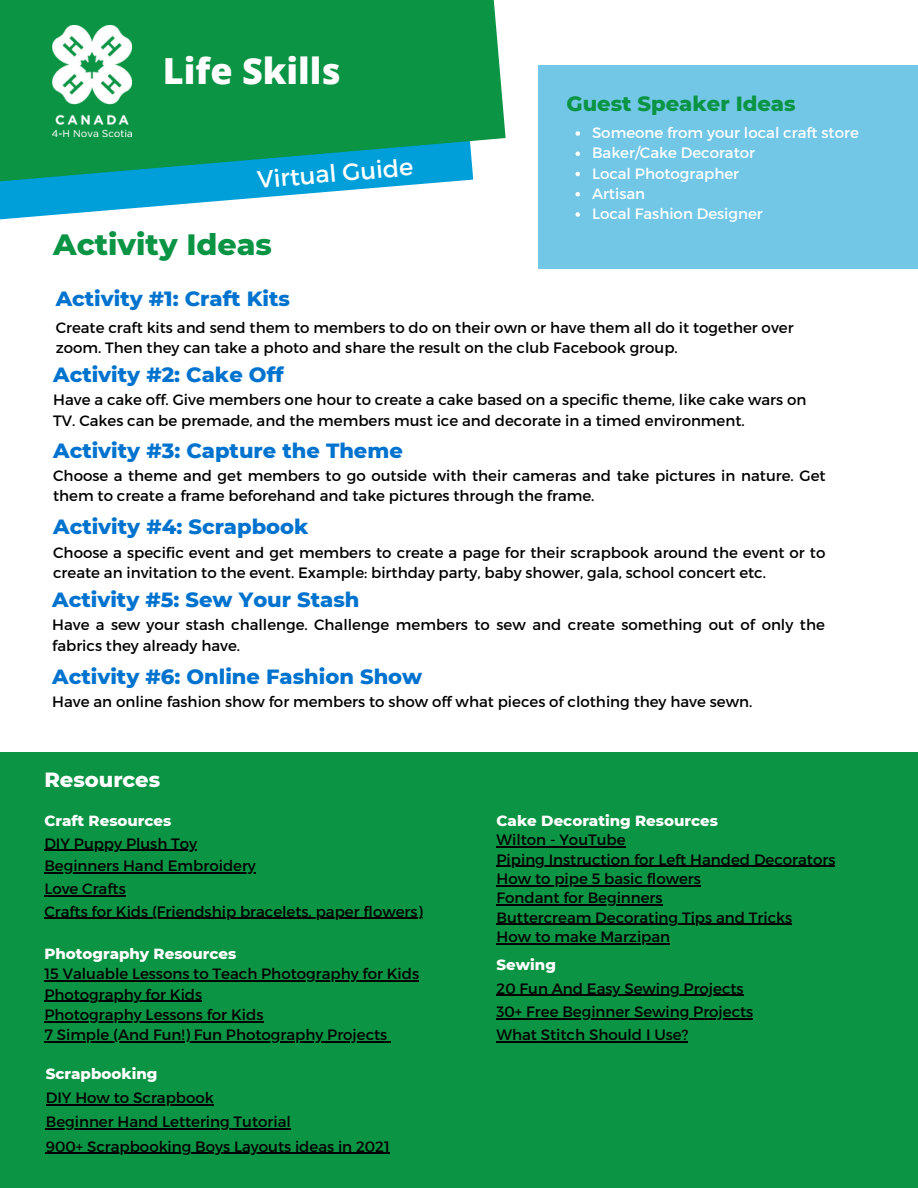
<style>
.page{position:relative;width:918px;height:1188px;background:#fff}
.page>*{position:absolute;margin:0;border:0;box-sizing:border-box;transform-origin:0 0}
.t1{font:800 36px "Open Sans";color:#fff}
.t2{font:800 30px "Montserrat";color:#0b9444}
.t3{font:24px "Montserrat";color:#fff}
.t4{font:800 21px "Montserrat";color:#0073cf}
.t5{font:800 21px "Montserrat";color:#0b9444}
.t6{font:800 21px "Montserrat";color:#fff}
.t7{font:15px/20.2px "Montserrat";color:#000}
.t8{font:15px "Montserrat";color:#fff}
.t9{font:800 15px "Montserrat";color:#fff}
</style>
<div class="page">
<svg style="left:0;top:204px;width:182px;height:16px"></svg>
<svg style="left:0;top:0;width:506px;height:204px;fill:#0b9444"></svg>
<div style="left:538px;top:65px;width:380px;height:204px;background:#72c7e7"></div>
<svg style="left:576px;top:131px;width:4px;height:5px"></svg>
<svg style="left:576px;top:152px;width:4px;height:4px"></svg>
<svg style="left:576px;top:172px;width:4px;height:4px"></svg>
<svg style="left:576px;top:192px;width:4px;height:5px"></svg>
<svg style="left:576px;top:212px;width:4px;height:5px"></svg>
<img style="left:52px;top:26px;width:79px;height:111px">
<div style="left:0;top:753px;width:918px;height:435px;background:#0b9444"></div>
<hr style="left:44px;top:850px;width:153px;height:1px;background:#000">
<hr style="left:44px;top:872px;width:212px;height:2px;background:#000">
<hr style="left:44px;top:895px;width:82px;height:1px;background:#000">
<hr style="left:44px;top:918px;width:379px;height:1px;background:#000">
<hr style="left:44px;top:981px;width:375px;height:1px;background:#000">
<hr style="left:44px;top:1001px;width:158px;height:1px;background:#000">
<hr style="left:44px;top:1021px;width:219px;height:1px;background:#000">
<hr style="left:44px;top:1041px;width:343px;height:1px;background:#000">
<hr style="left:497px;top:846px;width:129px;height:2px;background:#000">
<hr style="left:497px;top:866px;width:338px;height:1px;background:#000">
<hr style="left:497px;top:885px;width:204px;height:1px;background:#000">
<hr style="left:497px;top:904px;width:166px;height:2px;background:#000">
<hr style="left:497px;top:924px;width:295px;height:1px;background:#000">
<hr style="left:497px;top:943px;width:173px;height:1px;background:#000">
<hr style="left:46px;top:1104px;width:168px;height:2px;background:#000">
<hr style="left:46px;top:1129px;width:245px;height:1px;background:#000">
<hr style="left:46px;top:1153px;width:344px;height:1px;background:#000">
<hr style="left:497px;top:995px;width:247px;height:1px;background:#000">
<hr style="left:497px;top:1018px;width:256px;height:1px;background:#000">
<hr style="left:497px;top:1041px;width:191px;height:1px;background:#000">
<p class="t1" style="left:163px;top:46px;width:179px">Life Skills</p>
<p class="t3" style="left:256px;top:164px;width:158px;rotate:-5deg">Virtual Guide</p>
<p class="t2" style="left:53px;top:226px;width:220px">Activity Ideas</p>
<p class="t5" style="left:567px;top:91px;width:231px">Guest Speaker Ideas</p>
<p class="t8" style="left:592px;top:123px;width:268px">Someone from your local craft store</p>
<p class="t8" style="left:592px;top:143px;width:165px">Baker/Cake Decorator</p>
<p class="t8" style="left:592px;top:163px;width:149px">Local Photographer</p>
<p class="t8" style="left:592px;top:184px;width:55px">Artisan</p>
<p class="t8" style="left:592px;top:204px;width:172px">Local Fashion Designer</p>
<p class="t4" style="left:56px;top:285px;width:236px">Activity #1: Craft Kits</p>
<p class="t7" style="left:56px;top:316px;width:739px">Create craft kits and send them to members to do on their own or have them all do it together over zoom. Then they can take a photo and share the result on the club Facebook group.</p>
<p class="t4" style="left:53px;top:362px;width:232px">Activity #2: Cake Off</p>
<p class="t7" style="left:53px;top:389px;width:755px">Have a cake off. Give members one hour to create a cake based on a specific theme, like cake wars on<br>TV. Cakes can be premade, and the members must ice and decorate in a timed environment.</p>
<p class="t4" style="left:53px;top:437px;width:351px">Activity #3: Capture the Theme</p>
<p class="t7" style="left:53px;top:465px;width:774px">Choose a theme and get members to go outside with their cameras and take pictures in nature. Get them to create a frame beforehand and take pictures through the frame.</p>
<p class="t4" style="left:53px;top:514px;width:257px">Activity #4: Scrapbook</p>
<p class="t7" style="left:53px;top:541px;width:774px">Choose a specific event and get members to create a page for their scrapbook around the event or to create an invitation to the event. Example: birthday party, baby shower, gala, school concert etc.</p>
<p class="t4" style="left:52px;top:587px;width:309px">Activity #5: Sew Your Stash</p>
<p class="t7" style="left:52px;top:614px;width:774px">Have a sew your stash challenge. Challenge members to sew and create something out of only the fabrics they already have.</p>
<p class="t4" style="left:52px;top:663px;width:372px">Activity #6: Online Fashion Show</p>
<p class="t7" style="left:52px;top:691px;width:702px">Have an online fashion show for members to show off what pieces of clothing they have sewn.</p>
<p class="t6" style="left:44px;top:766px;width:117px">Resources</p>
<p class="t9" style="left:44px;top:811px;width:129px">Craft Resources</p>
<p class="t7" style="left:44px;top:832px;width:154px">DIY Puppy Plush Toy</p>
<p class="t7" style="left:44px;top:855px;width:213px">Beginners Hand Embroidery</p>
<p class="t7" style="left:44px;top:878px;width:83px">Love Crafts</p>
<p class="t7" style="left:44px;top:901px;width:380px">Crafts for Kids (Friendship bracelets, paper flowers)</p>
<p class="t9" style="left:44px;top:945px;width:194px">Photography Resources</p>
<p class="t7" style="left:44px;top:963px;width:376px">15 Valuable Lessons to Teach Photography for Kids</p>
<p class="t7" style="left:44px;top:983px;width:159px">Photography for Kids</p>
<p class="t7" style="left:44px;top:1004px;width:221px">Photography Lessons for Kids</p>
<p class="t7" style="left:44px;top:1024px;width:345px">7 Simple (And Fun!) Fun Photography Projects</p>
<p class="t9" style="left:46px;top:1065px;width:113px">Scrapbooking</p>
<p class="t7" style="left:46px;top:1087px;width:169px">DIY How to Scrapbook</p>
<p class="t7" style="left:46px;top:1111px;width:247px">Beginner Hand Lettering Tutorial</p>
<p class="t7" style="left:46px;top:1135px;width:346px">900+ Scrapbooking Boys Layouts ideas in 2021</p>
<p class="t9" style="left:497px;top:811px;width:223px">Cake Decorating Resources</p>
<p class="t7" style="left:497px;top:829px;width:131px">Wilton - YouTube</p>
<p class="t7" style="left:497px;top:848px;width:340px">Piping Instruction for Left Handed Decorators</p>
<p class="t7" style="left:497px;top:868px;width:206px">How to pipe 5 basic flowers</p>
<p class="t7" style="left:497px;top:887px;width:168px">Fondant for Beginners</p>
<p class="t7" style="left:497px;top:906px;width:297px">Buttercream Decorating Tips and Tricks</p>
<p class="t7" style="left:497px;top:926px;width:175px">How to make Marzipan</p>
<p class="t9" style="left:497px;top:956px;width:61px">Sewing</p>
<p class="t7" style="left:497px;top:977px;width:249px">20 Fun And Easy Sewing Projects</p>
<p class="t7" style="left:497px;top:1001px;width:258px">30+ Free Beginner Sewing Projects</p>
<p class="t7" style="left:497px;top:1024px;width:193px">What Stitch Should I Use?</p>
</div>
